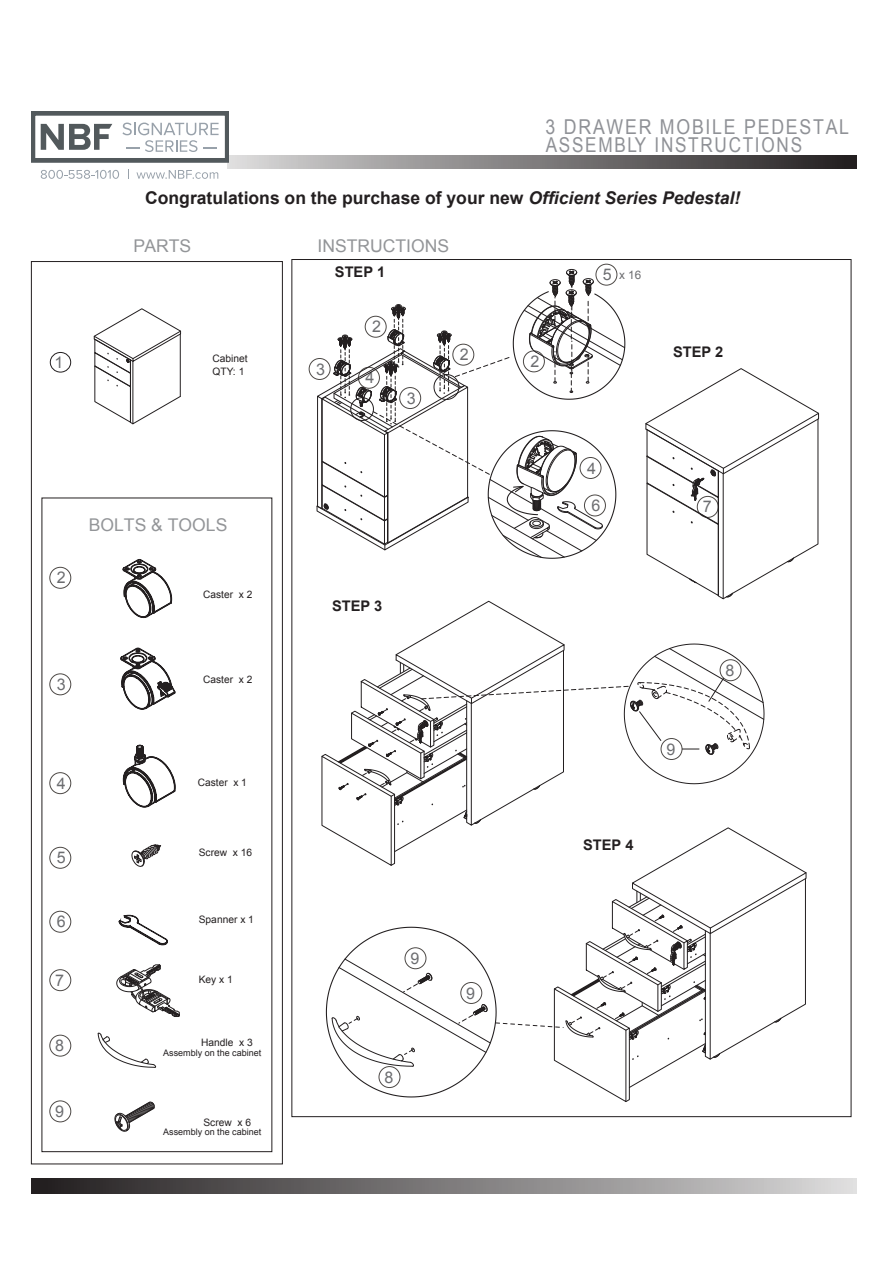
<style>
.page{position:relative;width:893px;height:1263px;background:#fff}
.page>*{position:absolute;margin:0;border:0;box-sizing:border-box;transform-origin:0 0}
.t1{font:20.55px "Arial";letter-spacing:.1em;color:#8f9196;scale:.87 1}
.t2{font:20.55px "Arial";letter-spacing:.1em;color:#8f9196;scale:.84 1}
.t3{font:700 17.55px "Arial";color:#231f20}
.t4{font:17.55px "Arial";color:#939598}
.t5{font:16.05px "Arial";color:#6c6d70}
.t6{font:700 14.7px "Arial";color:#231f20}
.t7{font:11.7px "Arial";color:#6c6d70}
.t8{font:10.2px/12.3px "Arial";color:#231f20}
.t9{font:9px "Arial";color:#231f20}
.s1{font-style:italic}
.s2{font-size:16.05px}
</style>
<div class="page">
<div style="left:31px;top:261px;width:252px;height:903px;border:1px solid #231f20"></div>
<svg style="left:227px;top:155px;width:629px;height:13px;background:#7d7a7b"></svg>
<div style="left:31px;top:1178px;width:825px;height:16px;background:linear-gradient(to right,#221e1f,#d8d7d8)"></div>
<div style="left:50px;top:352px;width:21px;height:20px;border:1px solid #231f20;border-radius:50%"></div>
<div style="left:50px;top:674px;width:21px;height:21px;border:1px solid #4d4946;border-radius:50%"></div>
<div style="left:309px;top:358px;width:21px;height:22px;border:1px solid #4d4946;border-radius:50%"></div>
<div style="left:50px;top:772px;width:21px;height:22px;border:1px solid #4d4946;border-radius:50%"></div>
<div style="left:50px;top:847px;width:21px;height:21px;border:1px solid #4d4946;border-radius:50%"></div>
<div style="left:596px;top:264px;width:21px;height:21px;border:1px solid #4d4946;border-radius:50%"></div>
<div style="left:50px;top:969px;width:21px;height:22px;border:1px solid #4d4946;border-radius:50%"></div>
<div style="left:50px;top:1035px;width:21px;height:21px;border:1px solid #4d4946;border-radius:50%"></div>
<div style="left:50px;top:1101px;width:21px;height:21px;border:1px solid #4d4946;border-radius:50%"></div>
<div style="left:50px;top:567px;width:21px;height:21px;border:1px solid #4d4946;border-radius:50%"></div>
<div style="left:50px;top:911px;width:21px;height:21px;border:1px solid #4d4946;border-radius:50%"></div>
<svg style="left:132px;top:845px;width:30px;height:22px"></svg>
<svg style="left:97px;top:1032px;width:59px;height:36px"></svg>
<svg style="left:123px;top:559px;width:49px;height:59px"></svg>
<svg style="left:121px;top:647px;width:54px;height:62px"></svg>
<svg style="left:123px;top:745px;width:52px;height:62px"></svg>
<svg style="left:118px;top:914px;width:50px;height:31px"></svg>
<svg style="left:94px;top:308px;width:87px;height:116px"></svg>
<svg style="left:117px;top:965px;width:63px;height:52px"></svg>
<svg style="left:115px;top:1102px;width:40px;height:29px"></svg>
<svg style="left:316px;top:269px;width:503px;height:833px"></svg>
<svg style="left:41px;top:170px;width:78px;height:9px"></svg>
<svg style="left:136px;top:170px;width:82px;height:9px"></svg>
<div style="left:31px;top:112px;width:198px;height:51px;border:5px solid #52595c"></div>
<svg style="left:122px;top:123px;width:97px;height:29px"></svg>
<svg style="left:41px;top:124px;width:71px;height:26px"></svg>
<h1 class="t1" style="left:546px;top:113px;width:350px">3 DRAWER MOBILE PEDESTAL</h1>
<h1 class="t2" style="left:546px;top:131px;width:307px">ASSEMBLY INSTRUCTIONS</h1>
<h2 class="t3" style="left:145px;top:186px;width:596px">Congratulations on the purchase of your new <span class="s1">Officient Series Pedestal!</span></h2>
<h2 class="t4" style="left:133px;top:235px;width:59px">PARTS</h2>
<h2 class="t4" style="left:317px;top:235px;width:133px">INSTRUCTIONS</h2>
<h3 class="t6" style="left:335px;top:262px;width:52px">STEP 1</h3>
<p class="t7" style="left:603px;top:267px;width:40px"><span class="s2">5</span> x 16</p>
<h3 class="t5" style="left:372px;top:316px;width:10px">2</h3>
<h3 class="t5" style="left:55px;top:352px;width:10px">1</h3>
<p class="t8" style="left:212px;top:353px;width:37px">Cabinet<br>QTY: 1</p>
<h3 class="t5" style="left:316px;top:358px;width:10px">3</h3>
<h3 class="t5" style="left:365px;top:367px;width:10px">4</h3>
<h3 class="t5" style="left:460px;top:344px;width:10px">2</h3>
<h3 class="t5" style="left:530px;top:351px;width:10px">2</h3>
<h3 class="t6" style="left:673px;top:342px;width:52px">STEP 2</h3>
<h3 class="t5" style="left:407px;top:387px;width:10px">3</h3>
<h3 class="t5" style="left:587px;top:457px;width:10px">4</h3>
<h3 class="t5" style="left:591px;top:494px;width:10px">6</h3>
<h3 class="t5" style="left:703px;top:496px;width:10px">7</h3>
<h2 class="t4" style="left:89px;top:513px;width:140px">BOLTS &amp; TOOLS</h2>
<h3 class="t5" style="left:57px;top:567px;width:10px">2</h3>
<p class="t8" style="left:203px;top:588px;width:51px">Caster x 2</p>
<h3 class="t6" style="left:332px;top:596px;width:52px">STEP 3</h3>
<h3 class="t5" style="left:57px;top:674px;width:10px">3</h3>
<p class="t8" style="left:203px;top:673px;width:51px">Caster x 2</p>
<h3 class="t5" style="left:725px;top:660px;width:10px">8</h3>
<h3 class="t5" style="left:666px;top:738px;width:10px">9</h3>
<h3 class="t5" style="left:57px;top:772px;width:10px">4</h3>
<p class="t8" style="left:198px;top:777px;width:51px">Caster x 1</p>
<h3 class="t5" style="left:57px;top:847px;width:10px">5</h3>
<p class="t8" style="left:199px;top:846px;width:55px">Screw x 16</p>
<h3 class="t6" style="left:583px;top:835px;width:52px">STEP 4</h3>
<h3 class="t5" style="left:57px;top:911px;width:10px">6</h3>
<p class="t8" style="left:199px;top:913px;width:57px">Spanner x 1</p>
<h3 class="t5" style="left:410px;top:948px;width:10px">9</h3>
<h3 class="t5" style="left:55px;top:969px;width:10px">7</h3>
<p class="t8" style="left:199px;top:974px;width:36px">Key x 1</p>
<h3 class="t5" style="left:466px;top:982px;width:10px">9</h3>
<h3 class="t5" style="left:55px;top:1035px;width:10px">8</h3>
<p class="t8" style="left:201px;top:1036px;width:53px">Handle x 3</p>
<p class="t9" style="left:163px;top:1047px;width:100px">Assembly on the cabinet</p>
<h3 class="t5" style="left:384px;top:1066px;width:10px">8</h3>
<h3 class="t5" style="left:55px;top:1101px;width:10px">9</h3>
<p class="t8" style="left:203px;top:1116px;width:49px">Screw x 6</p>
<p class="t9" style="left:163px;top:1126px;width:100px">Assembly on the cabinet</p>
</div>
